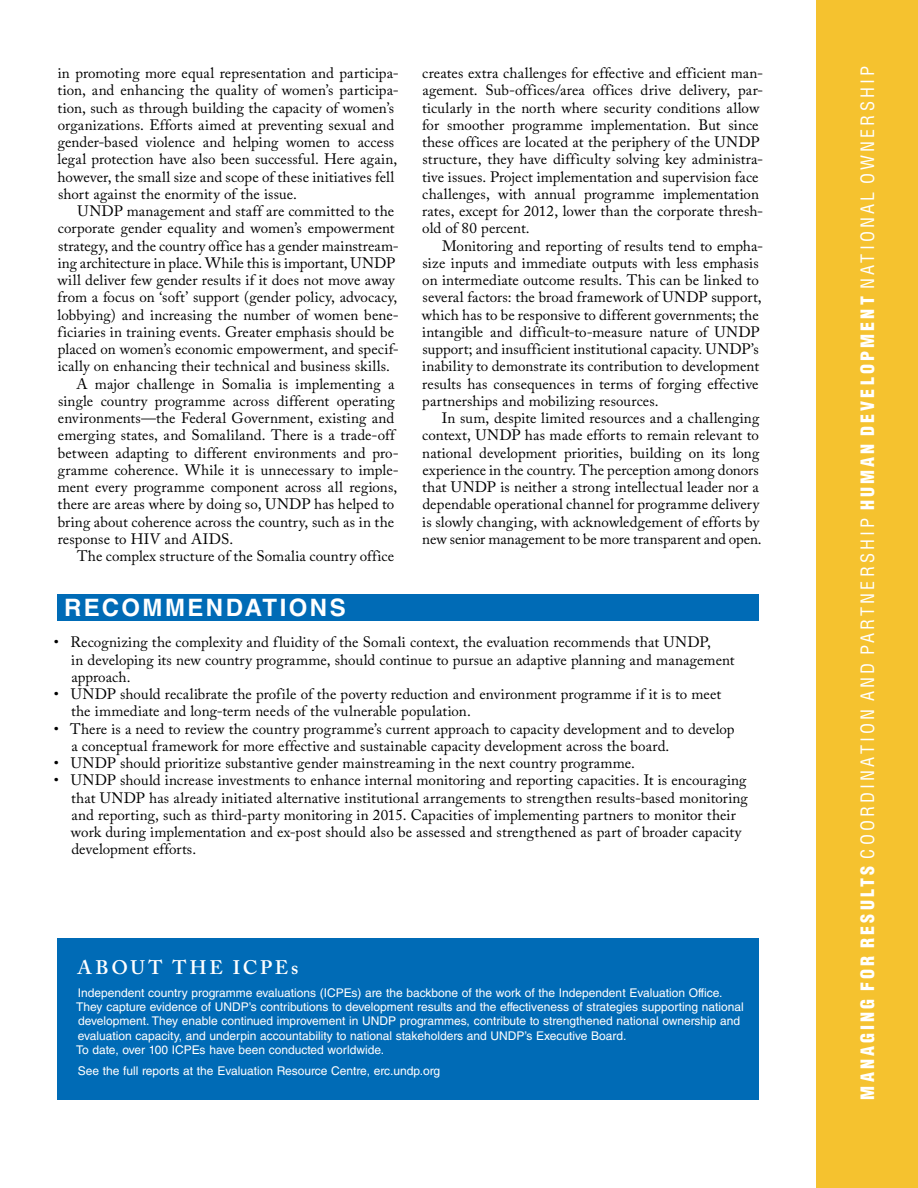
<style>
.page{position:relative;width:918px;height:1188px;background:#fff}
.page>*{position:absolute;margin:0;border:0;box-sizing:border-box;transform-origin:0 0}
.t1{font:700 24px "Helvetica LT Std";letter-spacing:.1em;color:#fff}
.t2{font:600 19.5px "Adobe Caslon Pro";letter-spacing:.145em;color:#fff}
.t3{font:condensed 18px "Helvetica LT Std";letter-spacing:.175em;color:#fff}
.t4{font:15px/17.2px "Adobe Caslon Pro";letter-spacing:.005em;color:#000}
.t5{font:12px/14.2px "Helvetica LT Std";color:#fff}
.s1{font-weight:900}
</style>
<div class="page">
<div style="left:817px;top:0;width:101px;height:1188px;background:#f5c22f"></div>
<div style="left:57px;top:594px;width:702px;height:27px;background:#006bb6"></div>
<div style="left:57px;top:938px;width:702px;height:162px;background:#006bb6"></div>
<p class="t4" style="left:58px;top:64px;width:343px">in promoting more equal representation and participa&shy;tion, and enhancing the quality of women’s participa&shy;tion, such as through building the capacity of women’s organizations. Efforts aimed at preventing sexual and gender-based violence and helping women to access legal protection have also been successful. Here again, however, the small size and scope of these initiatives fell short against the enormity of the issue.</p>
<p class="t4" style="left:78px;top:202px;width:318px">UNDP management and staff are committed to the</p>
<p class="t4" style="left:58px;top:220px;width:338px">corporate gender equality and women’s empowerment</p>
<p class="t4" style="left:58px;top:237px;width:342px">strategy, and the country office has a gender mainstream-</p>
<p class="t4" style="left:58px;top:254px;width:339px">ing architecture in place. While this is important, UNDP</p>
<p class="t4" style="left:57px;top:271px;width:339px">will deliver few gender results if it does not move away</p>
<p class="t4" style="left:58px;top:289px;width:341px">from a focus on ‘soft’ support (gender policy, advocacy,</p>
<p class="t4" style="left:58px;top:306px;width:343px">lobbying) and increasing the number of women bene-</p>
<p class="t4" style="left:58px;top:323px;width:338px">ficiaries in training events. Greater emphasis should be</p>
<p class="t4" style="left:58px;top:340px;width:343px">placed on women’s economic empowerment, and specif-</p>
<p class="t4" style="left:58px;top:358px;width:334px">ically on enhancing their technical and business skills.</p>
<p class="t4" style="left:76px;top:375px;width:320px">A major challenge in Somalia is implementing a</p>
<p class="t4" style="left:58px;top:392px;width:338px">single country programme across different operating</p>
<p class="t4" style="left:58px;top:409px;width:338px">environments—the Federal Government, existing and</p>
<p class="t4" style="left:58px;top:427px;width:338px">emerging states, and Somaliland. There is a trade-off</p>
<p class="t4" style="left:58px;top:444px;width:343px">between adapting to different environments and pro-</p>
<p class="t4" style="left:58px;top:461px;width:343px">gramme coherence. While it is unnecessary to imple-</p>
<p class="t4" style="left:58px;top:478px;width:341px">ment every programme component across all regions,</p>
<p class="t4" style="left:58px;top:496px;width:338px">there are areas where by doing so, UNDP has helped to</p>
<p class="t4" style="left:58px;top:513px;width:338px">bring about coherence across the country, such as in the</p>
<p class="t4" style="left:58px;top:530px;width:177px">response to HIV and AIDS.</p>
<p class="t4" style="left:77px;top:547px;width:319px">The complex structure of the Somalia country office</p>
<p class="t4" style="left:422px;top:64px;width:343px">creates extra challenges for effective and efficient man&shy;agement. Sub-offices/area offices drive delivery, par&shy;ticularly in the north where security conditions allow for smoother programme implementation. But since these offices are located at the periphery of the UNDP structure, they have difficulty solving key administra&shy;tive issues. Project implementation and supervision face challenges, with annual programme implementation rates, except for 2012, lower than the corporate thresh&shy;old of 80 percent.</p>
<p class="t4" style="left:422px;top:237px;width:343px;text-indent:20px">Monitoring and reporting of results tend to empha&shy;size inputs and immediate outputs with less emphasis on intermediate outcome results. This can be linked to several factors: the broad framework of UNDP support, which has to be responsive to different governments; the intangible and difficult-to-measure nature of UNDP support; and insufficient institutional capacity. UNDP’s inability to demonstrate its contribution to development results has consequences in terms of forging effective partnerships and mobilizing resources.</p>
<p class="t4" style="left:422px;top:409px;width:341px;text-indent:20px">In sum, despite limited resources and a challenging context, UNDP has made efforts to remain relevant to national development priorities, building on its long experience in the country. The perception among donors that UNDP is neither a strong intellectual leader nor a dependable operational channel for programme delivery is slowly changing, with acknowledgement of efforts by new senior management to be more transparent and open.</p>
<h1 class="t1" style="left:64px;top:593px;width:283px">RECOMMENDATIONS</h1>
<p class="t4" style="left:71px;top:633px;width:665px;text-indent:-17px">• Recognizing the complexity and fluidity of the Somali context, the evaluation recommends that UNDP,<br>in developing its new country programme, should continue to pursue an adaptive planning and management approach.</p>
<p class="t4" style="left:71px;top:685px;width:652px;text-indent:-17px">• UNDP should recalibrate the profile of the poverty reduction and environment programme if it is to meet the immediate and long-term needs of the vulnerable population.</p>
<p class="t4" style="left:71px;top:720px;width:665px;text-indent:-17px">• There is a need to review the country programme’s current approach to capacity development and to develop a conceptual framework for more effective and sustainable capacity development across the board.</p>
<p class="t4" style="left:54px;top:754px;width:583px">• UNDP should prioritize substantive gender mainstreaming in the next country programme.</p>
<p class="t4" style="left:71px;top:771px;width:678px;text-indent:-17px">• UNDP should increase investments to enhance internal monitoring and reporting capacities. It is encouraging that UNDP has already initiated alternative institutional arrangements to strengthen results-based monitoring and reporting, such as third-party monitoring in 2015. Capacities of implementing partners to monitor their work during implementation and ex-post should also be assessed and strengthened as part of broader capacity development efforts.</p>
<h2 class="t2" style="left:78px;top:956px;width:222px">ABOUT THE ICPEs</h2>
<p class="t5" style="left:76px;top:985px;width:669px">Independent country programme evaluations (ICPEs) are the backbone of the work of the Independent Evaluation Office.<br>They capture evidence of UNDP’s contributions to development results and the effectiveness of strategies supporting national development. They enable continued improvement in UNDP programmes, contribute to strengthened national ownership and evaluation capacity, and underpin accountability to national stakeholders and UNDP’s Executive Board.<br>To date, over 100 ICPEs have been conducted worldwide.</p>
<p class="t5" style="left:78px;top:1063px;width:364px">See the full reports at the Evaluation Resource Centre, erc.undp.org</p>
<p class="t3" style="left:856px;top:1100px;width:1035px;rotate:-90deg"><span class="s1">MANAGING FOR RESULTS</span> COORDINATION AND PARTNERSHIP <span class="s1">HUMAN DEVELOPMENT</span> NATIONAL OWNERSHIP</p>
</div>
